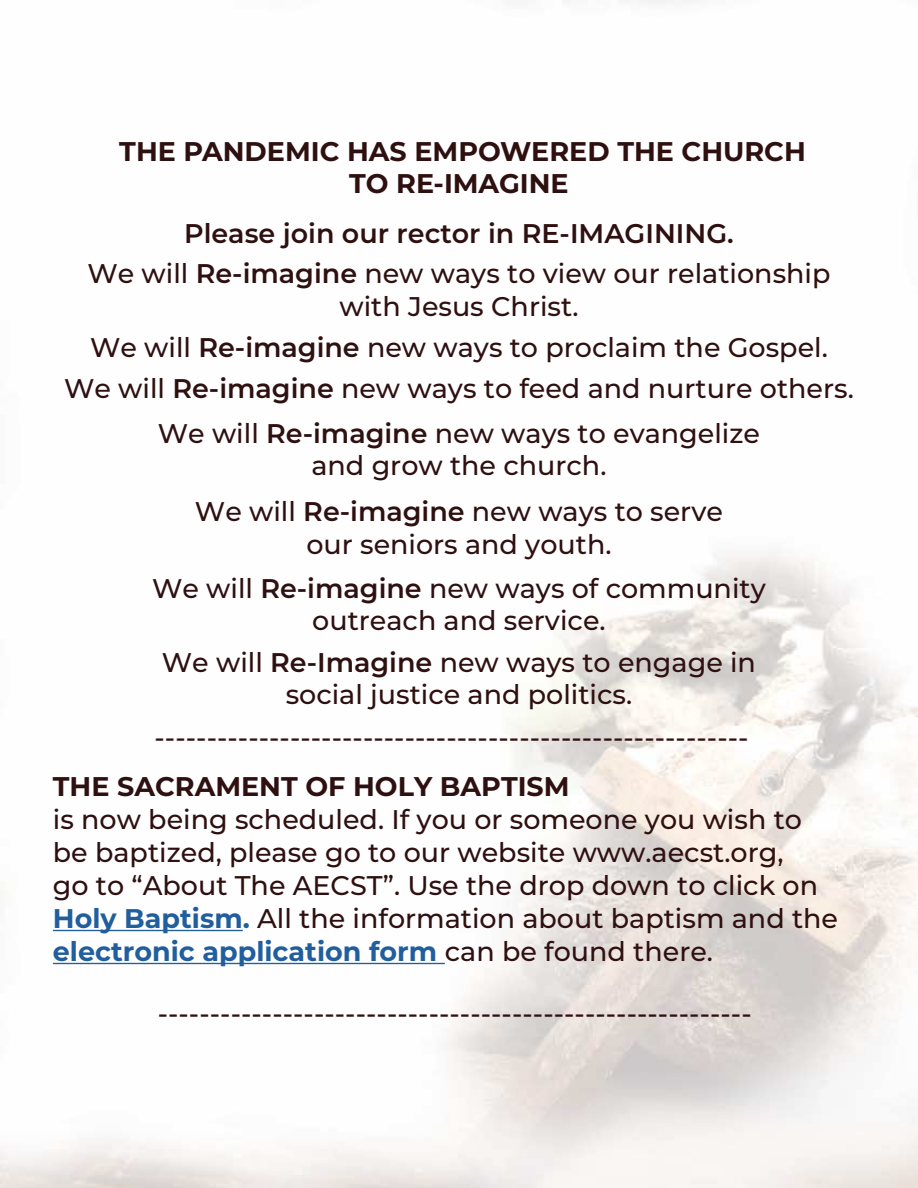
<style>
.page{position:relative;width:918px;height:1188px;background:#fff}
.page>*{position:absolute;margin:0;border:0;box-sizing:border-box;transform-origin:0 0}
.t1{font:500 27px/32.4px "Montserrat";color:#2f1010;text-align:center}
.t2{font:600 27px/39.9px "Montserrat";color:#2f1010;text-align:center}
.t3{font:700 27px/32.4px "Montserrat";color:#2f1010;text-align:center}
.s1{font-weight:500}
.s2{font-weight:600}
.s3{font-weight:700;color:#215e9e}
</style>
<div class="page">
<img style="left:0;top:0;width:918px;height:1188px">
<hr style="left:53px;top:930px;width:190px;height:1px;background:#215e9e">
<hr style="left:53px;top:963px;width:392px;height:1px;background:#215e9e">
<p class="t3" style="left:119px;top:133px;width:688px">THE PANDEMIC HAS EMPOWERED THE CHURCH<br>TO RE-IMAGINE</p>
<p class="t2" style="left:87px;top:213px;width:745px">Please join our rector in RE-IMAGINING.<br><span class="s1">We will</span> Re-imagine <span class="s1">new ways to view our relationship</span></p>
<p class="t1" style="left:64px;top:284px;width:791px;line-height:41.4px">with Jesus Christ.<br>We will <span class="s2">Re-imagine</span> new ways to proclaim the Gospel.<br>We will <span class="s2">Re-imagine</span> new ways to feed and nurture others.</p>
<p class="t1" style="left:158px;top:416px;width:604px">We will <span class="s2">Re-imagine</span> new ways to evangelize and grow the church.</p>
<p class="t1" style="left:195px;top:494px;width:530px">We will <span class="s2">Re-imagine</span> new ways to serve our seniors and youth.</p>
<p class="t1" style="left:152px;top:571px;width:615px">We will <span class="s2">Re-imagine</span> new ways of community outreach and service.</p>
<p class="t1" style="left:162px;top:645px;width:596px">We will <span class="s2">Re-Imagine</span> new ways to engage in social justice and politics.</p>
<p class="t1" style="left:155px;top:720px;width:595px">---------------------------------------------------------</p>
<p class="t3" style="left:53px;top:769px;width:518px">THE SACRAMENT OF HOLY BAPTISM</p>
<p class="t1" style="left:53px;top:802px;width:787px;line-height:33px;text-align:left">is now being scheduled. If you or someone you wish to be baptized, please go to our website www.aecst.org,<br>go to “About The AECST”. Use the drop down to click on <span class="s3">Holy Baptism.</span> All the information about baptism and the <span class="s3">electronic application form</span> can be found there.</p>
<p class="t1" style="left:158px;top:996px;width:595px">---------------------------------------------------------</p>
</div>
